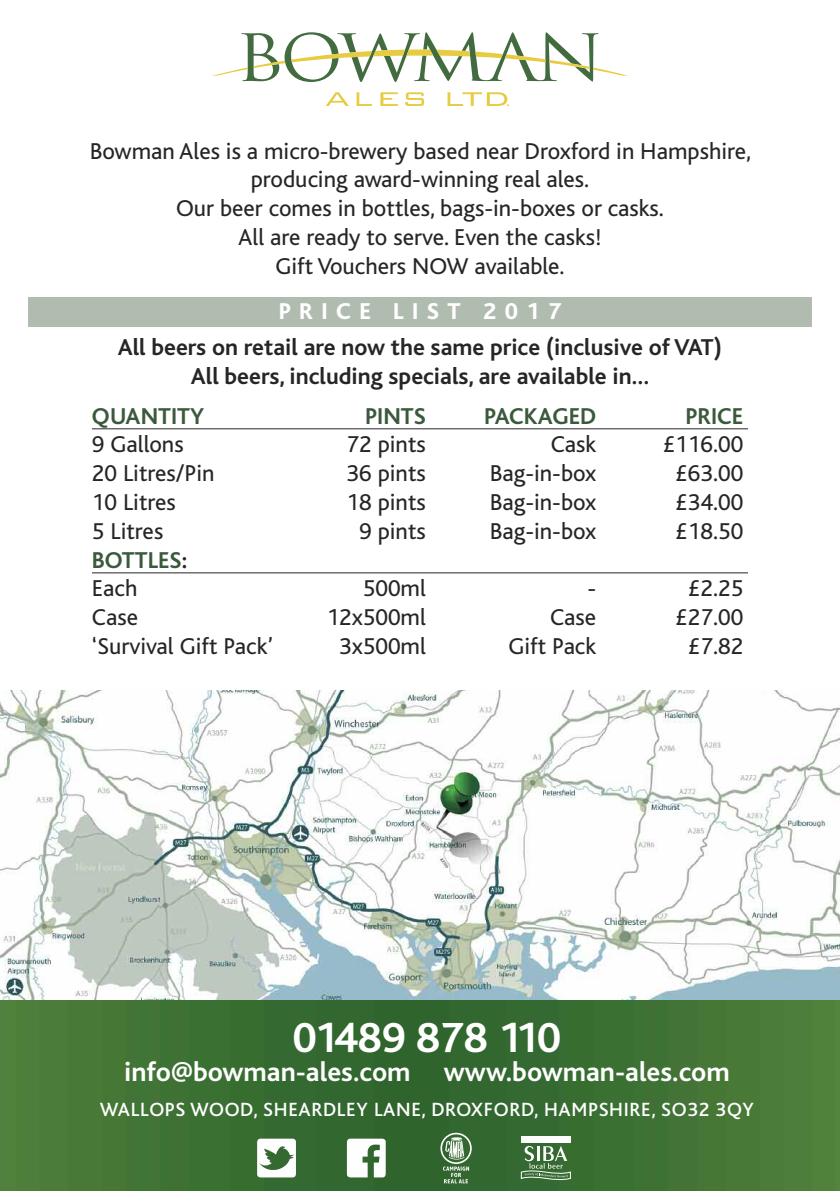
<style>
.page{position:relative;width:840px;height:1191px;background:#fff}
.page>*{position:absolute;margin:0;border:0;box-sizing:border-box;transform-origin:0 0}
.t1{font:700 44px "Bliss";letter-spacing:-.025em;color:#fff}
.t2{font:700 28px "Bliss";color:#fff}
.t3{font:24px/28.8px "Bliss";color:#272526;text-align:center}
.t4{font:700 24px/28.8px "Bliss";color:#272526;text-align:center}
.t5{font:700 24px/28.8px "Bliss";color:#3b593c}
.t6{font:800 24px "Bliss";letter-spacing:.35em;color:#fff}
.t7{font:500 20px "Bliss";letter-spacing:.035em;color:#fff}
.s1{color:#272526}
.s2{font-weight:400;color:#272526}
</style>
<div class="page">
<svg style="left:326px;top:92px;width:22px;height:14px"></svg>
<svg style="left:356px;top:92px;width:16px;height:14px"></svg>
<svg style="left:380px;top:92px;width:17px;height:14px"></svg>
<svg style="left:405px;top:92px;width:19px;height:14px"></svg>
<svg style="left:447px;top:92px;width:61px;height:14px"></svg>
<svg style="left:212px;top:32px;width:416px;height:50px"></svg>
<div style="left:28px;top:297px;width:783px;height:30px;background:#b1bcb1"></div>
<img style="left:0;top:999px;width:839px;height:192px">
<hr style="left:92px;top:428px;width:655px;height:1px;background:#272526">
<hr style="left:92px;top:572px;width:655px;height:1px;background:#272526">
<svg style="left:257px;top:1138px;width:39px;height:39px"></svg>
<svg style="left:347px;top:1138px;width:38px;height:39px"></svg>
<svg style="left:440px;top:1132px;width:31px;height:51px"></svg>
<div style="left:521px;top:1136px;width:49px;height:6px;background:#fefefe"></div>
<svg style="left:520px;top:1145px;width:50px;height:37px"></svg>
<svg style="left:0;top:690px;width:839px;height:309px"></svg>
<p class="t3" style="left:90px;top:139px;width:662px">Bowman Ales is a micro-brewery based near Droxford in Hampshire, producing award-winning real ales.<br>Our beer comes in bottles, bags-in-boxes or casks.<br>All are ready to serve. Even the casks!<br>Gift Vouchers NOW available.</p>
<p class="t6" style="left:278px;top:303px;width:284px">PRICE LIST 2017</p>
<p class="t4" style="left:118px;top:336px;width:605px">All beers on retail are now the same price (inclusive of VAT)<br>All beers, including specials, are available in…</p>
<p class="t5" style="left:92px;top:404px;width:114px">QUANTITY</p>
<p class="t5" style="left:365px;top:404px;width:62px">PINTS</p>
<p class="t5" style="left:484px;top:404px;width:113px">PACKAGED</p>
<p class="t5" style="left:685px;top:404px;width:59px">PRICE</p>
<p class="t3" style="left:92px;top:433px;width:93px">9 Gallons</p>
<p class="t3" style="left:346px;top:433px;width:81px">72 pints</p>
<p class="t3" style="left:550px;top:433px;width:47px">Cask</p>
<p class="t3" style="left:662px;top:433px;width:82px">£116.00</p>
<p class="t3" style="left:92px;top:461px;width:124px">20 Litres/Pin</p>
<p class="t3" style="left:346px;top:461px;width:81px">36 pints</p>
<p class="t3" style="left:489px;top:461px;width:108px">Bag-in-box</p>
<p class="t3" style="left:675px;top:461px;width:69px">£63.00</p>
<p class="t3" style="left:92px;top:490px;width:85px">10 Litres</p>
<p class="t3" style="left:346px;top:490px;width:81px">18 pints</p>
<p class="t3" style="left:489px;top:490px;width:108px">Bag-in-box</p>
<p class="t3" style="left:675px;top:490px;width:69px">£34.00</p>
<p class="t3" style="left:92px;top:519px;width:73px">5 Litres</p>
<p class="t3" style="left:359px;top:519px;width:68px">9 pints</p>
<p class="t3" style="left:489px;top:519px;width:108px">Bag-in-box</p>
<p class="t3" style="left:675px;top:519px;width:69px">£18.50</p>
<p class="t5" style="left:92px;top:548px;width:97px">BOTTLES<span class="s1">:<br></span><span class="s2">Each</span></p>
<p class="t3" style="left:362px;top:577px;width:64px">500ml</p>
<p class="t3" style="left:587px;top:577px;width:10px">-</p>
<p class="t3" style="left:687px;top:577px;width:57px">£2.25</p>
<p class="t3" style="left:92px;top:605px;width:48px">Case</p>
<p class="t3" style="left:326px;top:605px;width:101px">12x500ml</p>
<p class="t3" style="left:549px;top:605px;width:48px">Case</p>
<p class="t3" style="left:675px;top:605px;width:69px">£27.00</p>
<p class="t3" style="left:92px;top:634px;width:183px">‘Survival Gift Pack’</p>
<p class="t3" style="left:339px;top:634px;width:88px">3x500ml</p>
<p class="t3" style="left:508px;top:634px;width:89px">Gift Pack</p>
<p class="t3" style="left:687px;top:634px;width:57px">£7.82</p>
<h1 class="t1" style="left:293px;top:1022px;width:269px">01489 878 110</h1>
<p class="t2" style="left:124px;top:1062px;width:606px">info@bowman-ales.com www.bowman-ales.com</p>
<p class="t7" style="left:100px;top:1102px;width:655px">WALLOPS WOOD, SHEARDLEY LANE, DROXFORD, HAMPSHIRE, SO32 3QY</p>
</div>
